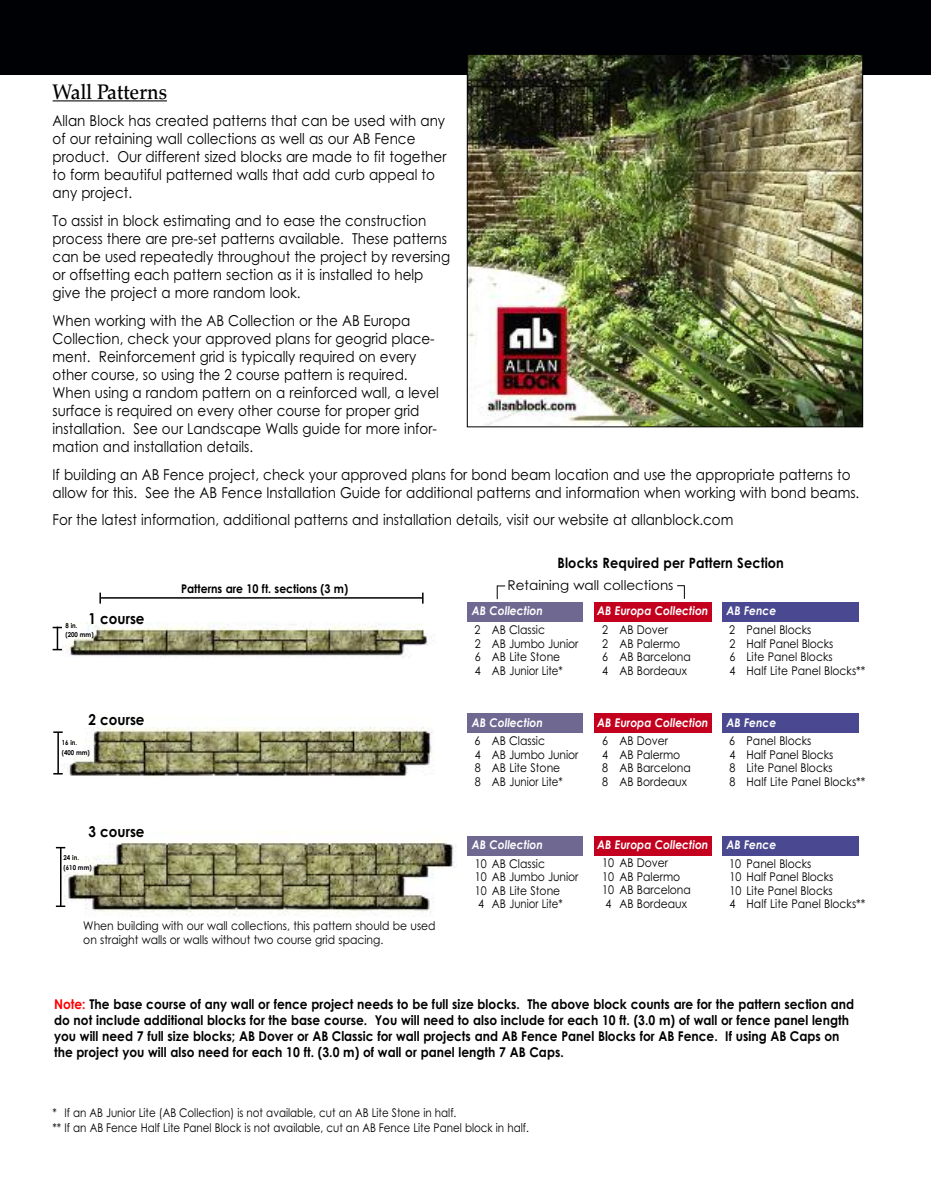
<style>
.page{position:relative;width:931px;height:1188px;background:#fff}
.page>*{position:absolute;margin:0;border:0;box-sizing:border-box;transform-origin:0 0}
.t1{font:500 21px "Palatino";color:#000;scale:.9 1}
.t2{font:15px/18px "Century Gothic";color:#000;scale:.9 1}
.t3{font:700 15px "Century Gothic";color:#000;scale:.9 1}
.t4{font:700 14.25px "Century Gothic";letter-spacing:.01em;color:#000;scale:.9 1}
.t5{font:700 13.5px/16.2px "Century Gothic";color:#000;scale:.9 1}
.t6{font:13.5px "Century Gothic";color:#000}
.t7{font:12px/13.5px "Century Gothic";color:#000;scale:.9 1}
.t8{font:12px/15px "Century Gothic";color:#000;scale:.86 1}
.t9{font:italic 700 12px/18.8px "Century Gothic";color:#fff;scale:.9 1}
.t10{font:700 12px "Century Gothic";color:#000;scale:.9 1}
.t11{font:700 6.75px/10.2px "Century Gothic";color:#000;scale:.9 1}
.s1{font-style:normal}
.s2{font-weight:400;font-style:normal;color:#000}
.s3{font-weight:700;font-style:italic;color:#fff}
.s4{font-weight:700;color:#fff}
.s5{color:#f00}
</style>
<div class="page">
<div style="left:0;top:0;width:930px;height:75px;background:#000105"></div>
<div style="left:467px;top:714px;width:116px;height:19px;background:#6f6991"></div>
<div style="left:467px;top:836px;width:116px;height:19px;background:#6f6991"></div>
<div style="left:467px;top:603px;width:116px;height:19px;background:#6f6991"></div>
<img style="left:55px;top:832px;width:401px;height:83px">
<img style="left:67px;top:727px;width:365px;height:50px">
<div style="left:721px;top:714px;width:137px;height:19px;background:#494890"></div>
<div style="left:721px;top:836px;width:137px;height:19px;background:#494890"></div>
<div style="left:594px;top:603px;width:117px;height:19px;background:#c3001d"></div>
<div style="left:594px;top:714px;width:117px;height:19px;background:#c3001d"></div>
<div style="left:594px;top:836px;width:117px;height:19px;background:#c3001d"></div>
<div style="left:721px;top:603px;width:137px;height:19px;background:#494890"></div>
<svg style="left:53px;top:773px;width:10px;height:2px"></svg>
<svg style="left:53px;top:731px;width:10px;height:2px"></svg>
<hr style="left:57px;top:733px;width:2px;height:41px;background:#000">
<hr style="left:60px;top:848px;width:1px;height:59px;background:#000">
<img style="left:63px;top:622px;width:372px;height:35px">
<svg style="left:53px;top:627px;width:9px;height:23px"></svg>
<hr style="left:53px;top:100px;width:114px;height:1px;background:#000">
<img style="left:469px;top:56px;width:392px;height:369px">
<div style="left:467px;top:54px;width:396px;height:373px;border:1px solid #000"></div>
<hr style="left:101px;top:597px;width:321px;height:2px;background:#000">
<svg style="left:99px;top:593px;width:2px;height:11px"></svg>
<svg style="left:497px;top:586px;width:8px;height:13px"></svg>
<svg style="left:677px;top:585px;width:8px;height:14px"></svg>
<h1 class="t1" style="left:53px;top:83px;width:129px">Wall Patterns</h1>
<p class="t2" style="left:53px;top:112px;width:439px">Allan Block has created patterns that can be used with any of our retaining wall collections as well as our AB Fence product. Our different sized blocks are made to fit together to form beautiful patterned walls that add curb appeal to any project.</p>
<p class="t2" style="left:53px;top:212px;width:443px">To assist in block estimating and to ease the construction process there are pre-set patterns available. These patterns can be used repeatedly throughout the project by reversing or offsetting each pattern section as it is installed to help give the project a more random look.</p>
<p class="t2" style="left:53px;top:312px;width:431px">When working with the AB Collection or the AB Europa Collection, check your approved plans for geogrid place&shy;ment. Reinforcement grid is typically required on every other course, so using the 2 course pattern is required.<br>When using a random pattern on a reinforced wall, a level surface is required on every other course for proper grid installation. See our Landscape Walls guide for more infor&shy;mation and installation details.</p>
<p class="t2" style="left:53px;top:465px;width:897px">If building an AB Fence project, check your approved plans for bond beam location and use the appropriate patterns to allow for this. See the AB Fence Installation Guide for additional patterns and information when working with bond beams.</p>
<p class="t2" style="left:53px;top:511px;width:758px">For the latest information, additional patterns and installation details, visit our website at allanblock.com</p>
<p class="t4" style="left:557px;top:555px;width:253px">Blocks Required per Pattern Section</p>
<p class="t10" style="left:181px;top:582px;width:187px">Patterns are 10 ft. sections (3 m)</p>
<p class="t6" style="left:507px;top:577px;width:167px">Retaining wall collections</p>
<p class="t3" style="left:89px;top:610px;width:64px">1 course</p>
<p class="t11" style="left:65px;top:621px;width:33px;line-height:9px">8 in.<br>(200 mm)</p>
<p class="t9" style="left:468px;top:602px;width:87px">AB Collection <span class="s1">v</span><span class="s2">2 AB Classic</span></p>
<p class="t7" style="left:475px;top:637px;width:116px">2 AB Jumbo Junior<br>6 AB Lite Stone<br>4 AB Junior Lite*</p>
<p class="t9" style="left:597px;top:602px;width:125px">AB Europa Collection</p>
<p class="t7" style="left:602px;top:623px;width:100px">2 AB Dover<br>2 AB Palermo<br>6 AB Barcelona<br>4 AB Bordeaux</p>
<p class="t7" style="left:723px;top:602px;width:100px;line-height:18.8px"><span class="s3">AB Fence<br></span><span class="s4">v</span>2 Panel Blocks</p>
<p class="t7" style="left:729px;top:637px;width:152px">2 Half Panel Blocks<br>6 Lite Panel Blocks<br>4 Half Lite Panel Blocks**</p>
<p class="t3" style="left:89px;top:711px;width:64px">2 course</p>
<p class="t11" style="left:62px;top:737px;width:33px">16 in. (400 mm)</p>
<p class="t9" style="left:468px;top:713px;width:87px">AB Collection <span class="s1">v</span><span class="s2">6 AB Classic</span></p>
<p class="t7" style="left:475px;top:748px;width:116px">4 AB Jumbo Junior<br>8 AB Lite Stone<br>8 AB Junior Lite*</p>
<p class="t9" style="left:597px;top:713px;width:125px">AB Europa Collection</p>
<p class="t7" style="left:602px;top:734px;width:100px">6 AB Dover<br>4 AB Palermo<br>8 AB Barcelona<br>8 AB Bordeaux</p>
<p class="t7" style="left:723px;top:713px;width:100px;line-height:18.8px"><span class="s3">AB Fence<br></span><span class="s4">v</span>6 Panel Blocks</p>
<p class="t7" style="left:729px;top:748px;width:152px">4 Half Panel Blocks<br>8 Lite Panel Blocks<br>8 Half Lite Panel Blocks**</p>
<p class="t3" style="left:89px;top:823px;width:64px">3 course</p>
<p class="t11" style="left:64px;top:853px;width:33px">24 in. (610 mm)</p>
<p class="t9" style="left:472px;top:835px;width:81px">AB Collection</p>
<p class="t7" style="left:475px;top:857px;width:116px">10 AB Classic<br>10 AB Jumbo Junior<br>10 AB Lite Stone<br>4 AB Junior Lite*</p>
<p class="t9" style="left:597px;top:835px;width:125px">AB Europa Collection</p>
<p class="t7" style="left:602px;top:856px;width:100px">10 AB Dover<br>10 AB Palermo<br>10 AB Barcelona<br>4 AB Bordeaux</p>
<p class="t7" style="left:723px;top:835px;width:100px;line-height:18.8px"><span class="s3">AB Fence<br></span><span class="s4">v</span>10 Panel Blocks</p>
<p class="t7" style="left:729px;top:870px;width:152px">10 Half Panel Blocks<br>10 Lite Panel Blocks<br>4 Half Lite Panel Blocks**</p>
<p class="t7" style="left:83px;top:919px;width:393px;line-height:14.4px">When building with our wall collections, this pattern should be used on straight walls or walls without two course grid spacing.</p>
<p class="t5" style="left:54px;top:996px;width:890px"><span class="s5">Note:</span> The base course of any wall or fence project needs to be full size blocks. The above block counts are for the pattern section and do not include additional blocks for the base course. You will need to also include for each 10 ft. (3.0 m) of wall or fence panel length you will need 7 full size blocks; AB Dover or AB Classic for wall projects and AB Fence Panel Blocks for AB Fence. If using AB Caps on the project you will also need for each 10 ft. (3.0 m) of wall or panel length 7 AB Caps.</p>
<p class="t8" style="left:53px;top:1105px;width:555px">* If an AB Junior Lite (AB Collection) is not available, cut an AB Lite Stone in half.<br>** If an AB Fence Half Lite Panel Block is not available, cut an AB Fence Lite Panel block in half.</p>
</div>
